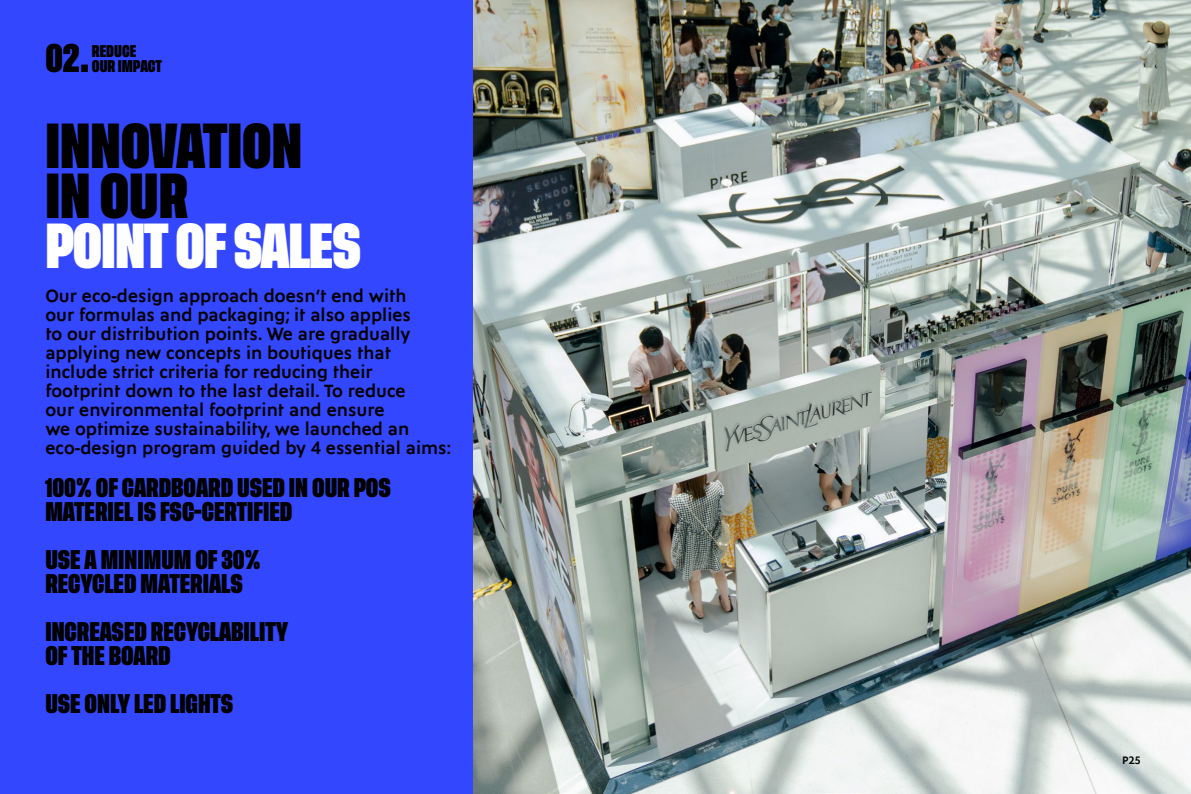
<style>
.page{position:relative;width:1191px;height:794px;background:#fff}
.page>*{position:absolute;margin:0;border:0;box-sizing:border-box;transform-origin:0 0}
.t1{font:700 47px/50px "Tusker Grotesk 6700";color:#000}
.t2{font:700 47px "Tusker Grotesk 6700";letter-spacing:-.025em;color:#fff}
.t3{font:700 29.6px "Tusker Grotesk 6700";color:#000}
.t4{font:700 20px/24px "Tusker Grotesk 6700";color:#000}
.t5{font:600 18px/19px "Singulier";color:#000}
.t6{font:700 12.6px/15.1px "Tusker Grotesk 6700";color:#000}
.t7{font:600 11px "Singulier";color:#000}
</style>
<div class="page">
<img style="left:473px;top:0;width:718px;height:794px">
<div style="left:0;top:0;width:473px;height:794px;background:#3347ff"></div>
<h2 class="t3" style="left:45px;top:40px;width:46px">02.</h2>
<p class="t6" style="left:92px;top:44px;width:72px">REDUCE<br>OUR IMPACT</p>
<h1 class="t1" style="left:45px;top:124px;width:258px">INNOVATION<br>IN OUR</h1>
<h1 class="t2" style="left:45px;top:218px;width:317px">POINT OF SALES</h1>
<p class="t5" style="left:45px;top:286px;width:408px">Our eco-design approach doesn’t end with<br>our formulas and packaging; it also applies<br>to our distribution points. We are gradually applying new concepts in boutiques that include strict criteria for reducing their footprint down to the last detail. To reduce<br>our environmental footprint and ensure<br>we optimize sustainability, we launched an eco-design program guided by 4 essential aims:</p>
<p class="t4" style="left:45px;top:477px;width:347px">100% OF CARDBOARD USED IN OUR POS<br>MATERIEL IS FSC-CERTIFIED</p>
<p class="t4" style="left:45px;top:549px;width:216px">USE A MINIMUM OF 30%<br>RECYCLED MATERIALS</p>
<p class="t4" style="left:45px;top:621px;width:244px">INCREASED RECYCLABILITY<br>OF THE BOARD</p>
<p class="t4" style="left:45px;top:693px;width:189px">USE ONLY LED LIGHTS</p>
<p class="t7" style="left:1122px;top:752px;width:20px">P25</p>
</div>
